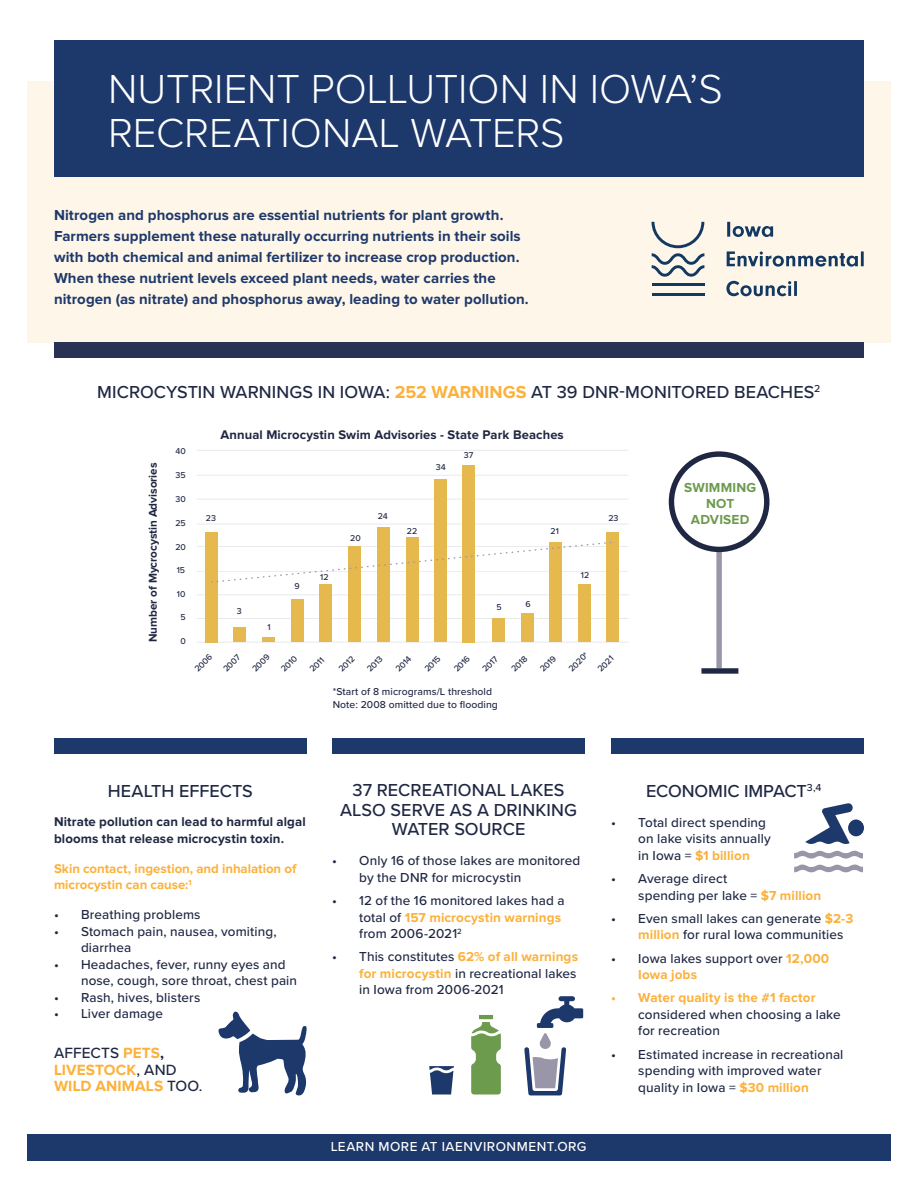
<style>
.page{position:relative;width:918px;height:1188px;background:#fff}
.page>*{position:absolute;margin:0;border:0;box-sizing:border-box;transform-origin:0 0}
.t1{font:300 42px/43.5px "Proxima Nova";color:#fff}
.t2{font:500 18px/19.5px "Proxima Nova";letter-spacing:.005em;color:#1f2743;text-align:center}
.t3{font:700 15.3px/16.5px "Proxima Nova";letter-spacing:.01em;color:#fcb13b}
.t4{font:700 15px/21px "Proxima Nova";letter-spacing:.005em;color:#1d386a}
.t5{font:500 13.5px/16.5px "Proxima Nova";letter-spacing:.01em;color:#1f2743}
.t6{font:500 13.5px "Proxima Nova";letter-spacing:.04em;color:#fff}
.t7{font:700 13.5px "Proxima Nova";letter-spacing:.015em;color:#6c9b4d}
.t8{font:700 13.2px/16.5px "Proxima Nova";letter-spacing:.01em;color:#1f2743}
.t9{font:700 13.2px/16.5px "Proxima Nova";color:#fcb13b}
.t10{font:700 12.9px "Proxima Nova";letter-spacing:.01em;color:#202742}
.t11{font:700 11.7px "Proxima Nova";letter-spacing:-.005em;color:#202742}
.t12{font:500 10.35px/12.5px "Proxima Nova";letter-spacing:.01em;color:#202742}
.t13{font:500 8.85px "Proxima Nova";color:#1f2743}
.s1{font-weight:700;color:#fcb13b}
.s2{font-weight:500;color:#1f2743}
.s3{color:#1f2743}
</style>
<div class="page">
<div style="left:27px;top:81px;width:864px;height:261px;background:#fef6e8"></div>
<div style="left:54px;top:40px;width:810px;height:137px;background:#1d386a"></div>
<div style="left:27px;top:1134px;width:864px;height:27px;background:#1d386a"></div>
<div style="left:54px;top:739px;width:253px;height:15px;background:#1d386a"></div>
<div style="left:332px;top:739px;width:253px;height:15px;background:#1d386a"></div>
<div style="left:611px;top:739px;width:253px;height:15px;background:#1d386a"></div>
<div style="left:54px;top:342px;width:810px;height:15px;background:#293155"></div>
<svg style="left:218px;top:1011px;width:89px;height:84px"></svg>
<svg style="left:794px;top:850px;width:69px;height:23px"></svg>
<div style="left:848px;top:819px;width:16px;height:17px;background:#1d386a;border-radius:50%"></div>
<svg style="left:805px;top:803px;width:48px;height:41px"></svg>
<div style="left:716px;top:550px;width:6px;height:118px;background:#9896a8"></div>
<div style="left:669px;top:451px;width:100px;height:101px;border:5px solid #1f2743;border-radius:50%"></div>
<div style="left:701px;top:668px;width:37px;height:6px;background:#1f2743"></div>
<svg style="left:524px;top:996px;width:59px;height:99px"></svg>
<svg style="left:471px;top:1015px;width:30px;height:80px"></svg>
<svg style="left:429px;top:1066px;width:25px;height:29px"></svg>
<hr style="left:652px;top:293px;width:52px;height:3px;background:#133963">
<hr style="left:652px;top:283px;width:52px;height:3px;background:#133963">
<svg style="left:652px;top:222px;width:52px;height:55px"></svg>
<svg style="left:726px;top:281px;width:71px;height:15px"></svg>
<svg style="left:727px;top:251px;width:137px;height:16px"></svg>
<svg style="left:727px;top:222px;width:46px;height:15px"></svg>
<hr style="left:197px;top:450px;width:432px;height:1px;background:#231f20">
<hr style="left:197px;top:475px;width:432px;height:1px;background:#231f20">
<hr style="left:197px;top:499px;width:432px;height:1px;background:#231f20">
<hr style="left:197px;top:524px;width:432px;height:1px;background:#231f20">
<hr style="left:197px;top:546px;width:432px;height:1px;background:#231f20">
<hr style="left:197px;top:571px;width:432px;height:1px;background:#231f20">
<hr style="left:197px;top:595px;width:432px;height:1px;background:#231f20">
<hr style="left:197px;top:642px;width:432px;height:1px;background:#231f20">
<hr style="left:197px;top:618px;width:432px;height:1px;background:#231f20">
<div style="left:206px;top:532px;width:12px;height:110px;background:#e5b94d"></div>
<div style="left:233px;top:627px;width:13px;height:15px;background:#e5b94d"></div>
<div style="left:291px;top:599px;width:12px;height:43px;background:#e5b94d"></div>
<div style="left:319px;top:585px;width:12px;height:57px;background:#e5b94d"></div>
<div style="left:493px;top:619px;width:12px;height:23px;background:#e5b94d"></div>
<div style="left:521px;top:614px;width:12px;height:28px;background:#e5b94d"></div>
<div style="left:579px;top:584px;width:12px;height:58px;background:#e5b94d"></div>
<div style="left:607px;top:532px;width:12px;height:110px;background:#e5b94d"></div>
<div style="left:549px;top:543px;width:12px;height:99px;background:#e5b94d"></div>
<div style="left:348px;top:546px;width:13px;height:96px;background:#e5b94d"></div>
<div style="left:377px;top:527px;width:12px;height:115px;background:#e5b94d"></div>
<div style="left:407px;top:537px;width:12px;height:105px;background:#e5b94d"></div>
<div style="left:434px;top:480px;width:13px;height:162px;background:#e5b94d"></div>
<div style="left:463px;top:465px;width:12px;height:177px;background:#e5b94d"></div>
<hr style="left:263px;top:638px;width:12px;height:4px;background:#e5b94d">
<svg style="left:212px;top:541px;width:399px;height:42px"></svg>
<p class="t1" style="left:108px;top:69px;width:617px">NUTRIENT POLLUTION IN IOWA’S<br>RECREATIONAL WATERS</p>
<p class="t4" style="left:54px;top:205px;width:476px">Nitrogen and phosphorus are essential nutrients for plant growth.<br>Farmers supplement these naturally occurring nutrients in their soils with both chemical and animal fertilizer to increase crop production.<br>When these nutrient levels exceed plant needs, water carries the nitrogen (as nitrate) and phosphorus away, leading to water pollution.</p>
<p class="t2" style="left:97px;top:381px;width:725px">MICROCYSTIN WARNINGS IN IOWA: <span class="s1">252 WARNINGS</span> AT 39 DNR-MONITORED BEACHES<sup>2</sup></p>
<p class="t11" style="left:148px;top:642px;width:181px;rotate:-90deg">Number of Mycrocystin Advisories</p>
<p class="t13" style="left:175px;top:444px;width:12px">40</p>
<p class="t13" style="left:175px;top:468px;width:12px">35</p>
<p class="t13" style="left:175px;top:492px;width:12px">30</p>
<p class="t13" style="left:175px;top:516px;width:12px">25</p>
<p class="t13" style="left:175px;top:540px;width:12px">20</p>
<p class="t13" style="left:177px;top:563px;width:10px">15</p>
<p class="t13" style="left:177px;top:588px;width:10px">10</p>
<p class="t13" style="left:181px;top:611px;width:7px">5</p>
<p class="t13" style="left:181px;top:635px;width:7px">0</p>
<p class="t10" style="left:221px;top:429px;width:345px">Annual Microcystin Swim Advisories - State Park Beaches</p>
<p class="t13" style="left:206px;top:511px;width:12px">23</p>
<p class="t13" style="left:237px;top:604px;width:6px">3</p>
<p class="t13" style="left:267px;top:621px;width:5px">1</p>
<p class="t13" style="left:294px;top:579px;width:7px">9</p>
<p class="t13" style="left:320px;top:571px;width:10px">12</p>
<p class="t13" style="left:350px;top:531px;width:12px">20</p>
<p class="t13" style="left:378px;top:510px;width:11px">24</p>
<p class="t13" style="left:436px;top:460px;width:12px">34</p>
<p class="t13" style="left:464px;top:449px;width:11px">37</p>
<p class="t13" style="left:407px;top:524px;width:12px">22</p>
<p class="t13" style="left:551px;top:524px;width:10px">21</p>
<p class="t13" style="left:497px;top:600px;width:7px">5</p>
<p class="t13" style="left:526px;top:597px;width:7px">6</p>
<p class="t13" style="left:608px;top:511px;width:12px">23</p>
<p class="t13" style="left:581px;top:568px;width:10px">12</p>
<p class="t13" style="left:191px;top:666px;width:22px;rotate:-45deg">2006</p>
<p class="t13" style="left:220px;top:666px;width:22px;rotate:-45deg">2007</p>
<p class="t13" style="left:249px;top:666px;width:22px;rotate:-45deg">2009</p>
<p class="t13" style="left:278px;top:666px;width:20px;rotate:-45deg">2010</p>
<p class="t13" style="left:306px;top:666px;width:18px;rotate:-45deg">2011</p>
<p class="t13" style="left:335px;top:666px;width:20px;rotate:-45deg">2012</p>
<p class="t13" style="left:364px;top:666px;width:20px;rotate:-45deg">2013</p>
<p class="t13" style="left:392px;top:666px;width:20px;rotate:-45deg">2014</p>
<p class="t13" style="left:421px;top:666px;width:20px;rotate:-45deg">2015</p>
<p class="t13" style="left:451px;top:666px;width:20px;rotate:-45deg">2016</p>
<p class="t13" style="left:479px;top:666px;width:20px;rotate:-45deg">2017</p>
<p class="t13" style="left:508px;top:666px;width:20px;rotate:-45deg">2018</p>
<p class="t13" style="left:537px;top:666px;width:20px;rotate:-45deg">2019</p>
<p class="t13" style="left:565px;top:666px;width:25px;rotate:-45deg">2020*</p>
<p class="t13" style="left:594px;top:666px;width:20px;rotate:-45deg">2021</p>
<p class="t12" style="left:333px;top:685px;width:167px">*Start of 8 micrograms/L threshold<br>Note: 2008 omitted due to flooding</p>
<p class="t7" style="left:684px;top:481px;width:74px">SWIMMING</p>
<p class="t7" style="left:706px;top:497px;width:30px">NOT</p>
<p class="t7" style="left:691px;top:514px;width:60px">ADVISED</p>
<p class="t2" style="left:108px;top:781px;width:147px">HEALTH EFFECTS</p>
<p class="t8" style="left:54px;top:814px;width:253px">Nitrate pollution can lead to harmful algal blooms that release microcystin toxin.</p>
<p class="t9" style="left:54px;top:861px;width:244px">Skin contact, ingestion, and inhalation of microcystin can cause:<sup>1</sup></p>
<p class="t5" style="left:54px;top:906px;width:148px">• Breathing problems</p>
<p class="t5" style="left:81px;top:923px;width:197px;text-indent:-27px">• Stomach pain, nausea, vomiting, diarrhea</p>
<p class="t5" style="left:81px;top:956px;width:218px;text-indent:-27px">• Headaches, fever, runny eyes and nose, cough, sore throat, chest pain</p>
<p class="t5" style="left:54px;top:989px;width:148px">• Rash, hives, blisters</p>
<p class="t5" style="left:54px;top:1005px;width:111px">• Liver damage</p>
<p class="t3" style="left:54px;top:1046px;width:150px"><span class="s2">AFFECTS</span> PETS<span class="s3">,<br></span>LIVESTOCK<span class="s2">, AND<br></span>WILD ANIMALS <span class="s2">TOO.</span></p>
<p class="t2" style="left:340px;top:780px;width:239px">37 RECREATIONAL LAKES<br>ALSO SERVE AS A DRINKING<br>WATER SOURCE</p>
<p class="t5" style="left:359px;top:852px;width:223px;text-indent:-27px">• Only 16 of those lakes are monitored by the DNR for microcystin</p>
<p class="t5" style="left:359px;top:892px;width:207px;text-indent:-27px">• 12 of the 16 monitored lakes had a total of <span class="s1">157 microcystin warnings </span>from 2006-2021<sup>2</sup></p>
<p class="t5" style="left:359px;top:948px;width:220px;text-align:justify;text-indent:-27px">• This constitutes <span class="s1">62% of all warnings for microcystin</span> in recreational lakes in Iowa from 2006-2021</p>
<p class="t6" style="left:331px;top:1136px;width:257px">LEARN MORE AT IAENVIRONMENT.ORG</p>
<p class="t2" style="left:646px;top:781px;width:177px">ECONOMIC IMPACT<sup>3,4</sup></p>
<p class="t5" style="left:638px;top:814px;width:134px;text-indent:-27px">• Total direct spending on lake visits annually in Iowa = <span class="s1">$1 billion</span></p>
<p class="t5" style="left:638px;top:870px;width:185px;text-indent:-27px">• Average direct<br>spending per lake = <span class="s1">$7 million</span></p>
<p class="t5" style="left:638px;top:910px;width:217px;text-indent:-27px">• Even small lakes can generate <span class="s1">$2-3 million</span> for rural Iowa communities</p>
<p class="t5" style="left:638px;top:949px;width:193px;text-indent:-27px">• Iowa lakes support over <span class="s1">12,000<br>Iowa jobs</span></p>
<p class="t5" style="left:638px;top:989px;width:204px;text-indent:-27px"><span class="s1">• Water quality is the #1 factor </span>considered when choosing a lake for recreation</p>
<p class="t5" style="left:611px;top:1045px;width:234px;text-align:center">• Estimated increase in recreational spending with improved water<br>quality in Iowa = <span class="s1">$30 million</span></p>
</div>
